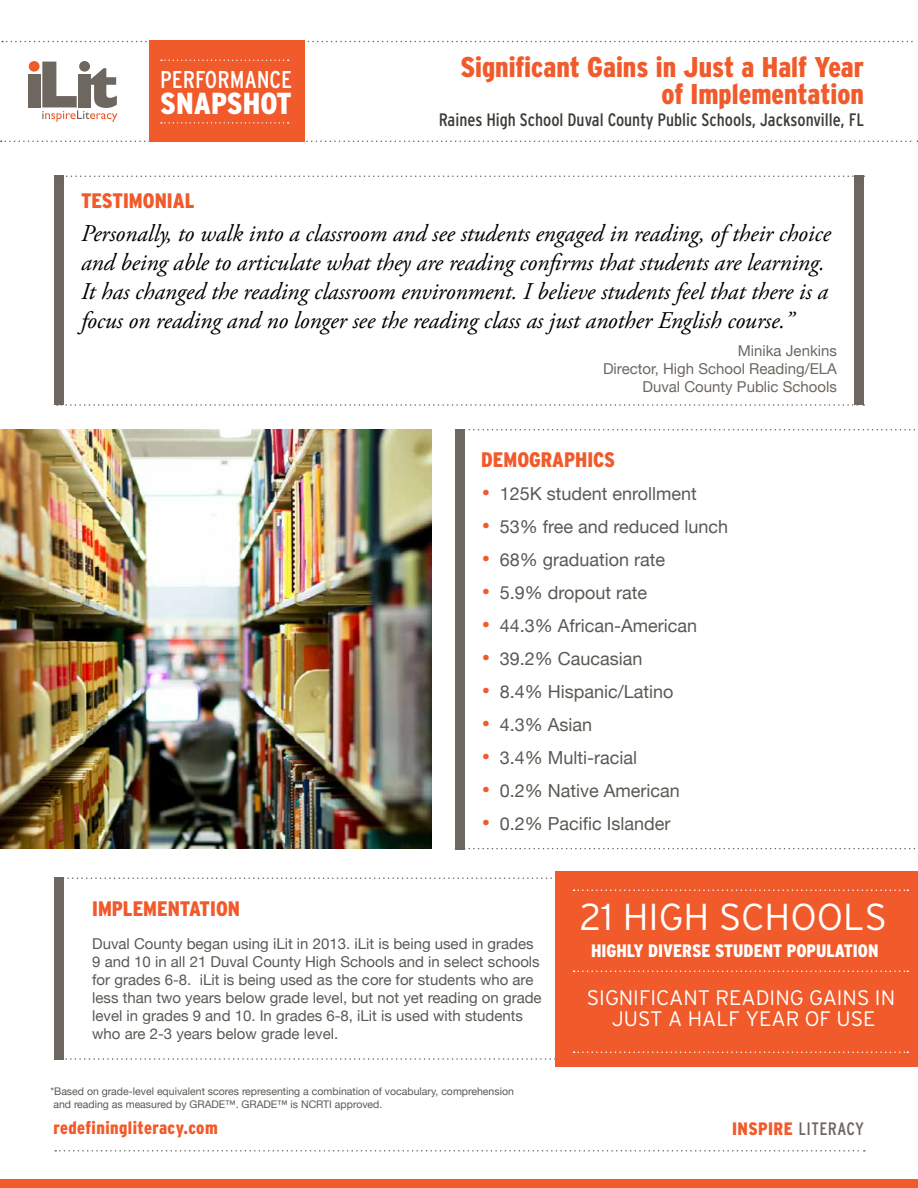
<style>
.page{position:relative;width:918px;height:1188px;background:#fff}
.page>*{position:absolute;margin:0;border:0;box-sizing:border-box;transform-origin:0 0}
.t1{font:300 37.5px "Interstate";color:#fff}
.t2{font:900 condensed 30.3px "Interstate";color:#fff}
.t3{font:900 condensed 28.5px/27px "Interstate";color:#f15a2a;text-align:right}
.t4{font:condensed 24.3px "Interstate";color:#fff}
.t5{font:italic 24px/28.8px "Adobe Garamond Pro";letter-spacing:-.005em;color:#000}
.t6{font:300 21px/21px "Interstate";color:#fff;text-align:center}
.t7{font:900 condensed 21px "Interstate";color:#f15a2a}
.t8{font:18px "Helvetica Neue";color:#5c5954}
.t9{font:condensed 18px "Interstate";color:#3d3d38}
.t10{font:900 condensed 18px "Interstate";color:#fff}
.t11{font:900 condensed 18px "Interstate";letter-spacing:.025em;color:#f15a2a}
.t12{font:condensed 18px "Interstate";letter-spacing:.02em;color:#6e6760}
.t13{font:15px/18px "Helvetica Neue";color:#5c5954}
.t14{font:15px/18px "Helvetica Neue";color:#6e6760;text-align:right}
.t15{font:10.5px/12.6px "Helvetica Neue";color:#5c5954}
.s1{font-family:"Interstate";font-weight:900;font-stretch:condensed;font-size:15px;color:#f15a2a}
.s2{font-weight:900;color:#f15a2a}
</style>
<div class="page">
<svg style="left:64px;top:878px;width:492px;height:1px"></svg>
<div style="left:556px;top:871px;width:362px;height:195px;background:#f15a2a"></div>
<svg style="left:574px;top:890px;width:334px;height:1px"></svg>
<svg style="left:574px;top:970px;width:334px;height:2px"></svg>
<svg style="left:65px;top:1052px;width:844px;height:8px"></svg>
<div style="left:0;top:1179px;width:918px;height:9px;background:#f15a2a"></div>
<svg style="left:55px;top:1150px;width:810px;height:2px"></svg>
<div style="left:54px;top:176px;width:10px;height:229px;background:#6e6760"></div>
<div style="left:455px;top:429px;width:9px;height:420px;background:#6e6760"></div>
<div style="left:54px;top:878px;width:10px;height:182px;background:#6e6760"></div>
<div style="left:854px;top:175px;width:10px;height:229px;background:#6e6760"></div>
<svg style="left:66px;top:176px;width:788px;height:1px"></svg>
<svg style="left:464px;top:429px;width:451px;height:1px"></svg>
<svg style="left:57px;top:404px;width:807px;height:2px"></svg>
<svg style="left:464px;top:848px;width:452px;height:1px"></svg>
<svg style="left:1px;top:141px;width:917px;height:1px"></svg>
<svg style="left:2px;top:41px;width:911px;height:1px"></svg>
<div style="left:149px;top:41px;width:155px;height:101px;background:#f15a2a"></div>
<div style="left:28px;top:74px;width:12px;height:33px;background:#6d6760"></div>
<div style="left:29px;top:61px;width:11px;height:11px;background:#f15b2b;border-radius:50%"></div>
<svg style="left:42px;top:62px;width:76px;height:60px"></svg>
<svg style="left:161px;top:122px;width:128px;height:2px"></svg>
<svg style="left:161px;top:60px;width:128px;height:1px"></svg>
<img style="left:0;top:430px;width:432px;height:418px">
<h3 class="t4" style="left:160px;top:66px;width:133px">PERFORMANCE</h3>
<h2 class="t2" style="left:160px;top:86px;width:133px">SNAPSHOT</h2>
<h3 class="t7" style="left:81px;top:189px;width:115px">TESTIMONIAL</h3>
<h3 class="t3" style="left:460px;top:53px;width:405px">Significant Gains in Just a Half Year of Implementation</h3>
<p class="t9" style="left:439px;top:109px;width:427px">Raines High School Duval County Public Schools, Jacksonville, FL</p>
<p class="t5" style="left:81px;top:220px;width:751px">Personally, to walk into a classroom and see students engaged in reading, of their choice and being able to articulate what they are reading confirms that students are learning.<br>It has changed the reading classroom environment. I believe students feel that there is a focus on reading and no longer see the reading class as just another English course.”</p>
<p class="t14" style="left:603px;top:343px;width:235px">Minika Jenkins<br>Director, High School Reading/ELA<br>Duval County Public Schools</p>
<h3 class="t7" style="left:481px;top:448px;width:24px">Demographics</h3>
<p class="t8" style="left:483px;top:480px;width:216px"><span class="s1">•</span> 125K student enrollment</p>
<p class="t8" style="left:483px;top:513px;width:247px"><span class="s1">•</span> 53% free and reduced lunch</p>
<p class="t8" style="left:483px;top:546px;width:184px"><span class="s1">•</span> 68% graduation rate</p>
<p class="t8" style="left:483px;top:579px;width:166px"><span class="s1">•</span> 5.9% dropout rate</p>
<p class="t8" style="left:483px;top:612px;width:216px"><span class="s1">•</span> 44.3% African-American</p>
<p class="t8" style="left:483px;top:645px;width:161px"><span class="s1">•</span> 39.2% Caucasian</p>
<p class="t8" style="left:483px;top:678px;width:192px"><span class="s1">•</span> 8.4% Hispanic/Latino</p>
<p class="t8" style="left:483px;top:711px;width:111px"><span class="s1">•</span> 4.3% Asian</p>
<p class="t8" style="left:483px;top:744px;width:156px"><span class="s1">•</span> 3.4% Multi-racial</p>
<p class="t8" style="left:483px;top:777px;width:199px"><span class="s1">•</span> 0.2% Native American</p>
<p class="t8" style="left:483px;top:810px;width:189px"><span class="s1">•</span> 0.2% Pacific Islander</p>
<h3 class="t7" style="left:92px;top:897px;width:18px">Implementation</h3>
<h1 class="t1" style="left:580px;top:895px;width:309px">21 HIGH SCHOOLS</h1>
<p class="t13" style="left:92px;top:935px;width:451px">Duval County began using iLit in 2013. iLit is being used in grades 9 and 10 in all 21 Duval County High Schools and in select schools for grades 6-8. iLit is being used as the core for students who are less than two years below grade level, but not yet reading on grade level in grades 9 and 10. In grades 6-8, iLit is used with students who are 2-3 years below grade level.</p>
<p class="t15" style="left:50px;top:1086px;width:465px">*Based on grade-level equivalent scores representing a combination of vocabulary, comprehension and reading as measured by GRADE™. GRADE™ is NCRTI approved.</p>
<p class="t11" style="left:53px;top:1118px;width:166px">redefiningliteracy.com</p>
<p class="t10" style="left:591px;top:940px;width:20px">Highly</p>
<p class="t10" style="left:648px;top:940px;width:35px">Diverse</p>
<p class="t10" style="left:715px;top:940px;width:39px">Student</p>
<p class="t10" style="left:787px;top:940px;width:49px">Population</p>
<h3 class="t6" style="left:587px;top:987px;width:310px">SIGNI FICANT READI NG GAI NS I N<br>JUST A HALF YEAR OF USE</h3>
<p class="t12" style="left:732px;top:1118px;width:133px"><span class="s2">INSPIRE</span> LITERACY</p>
</div>
